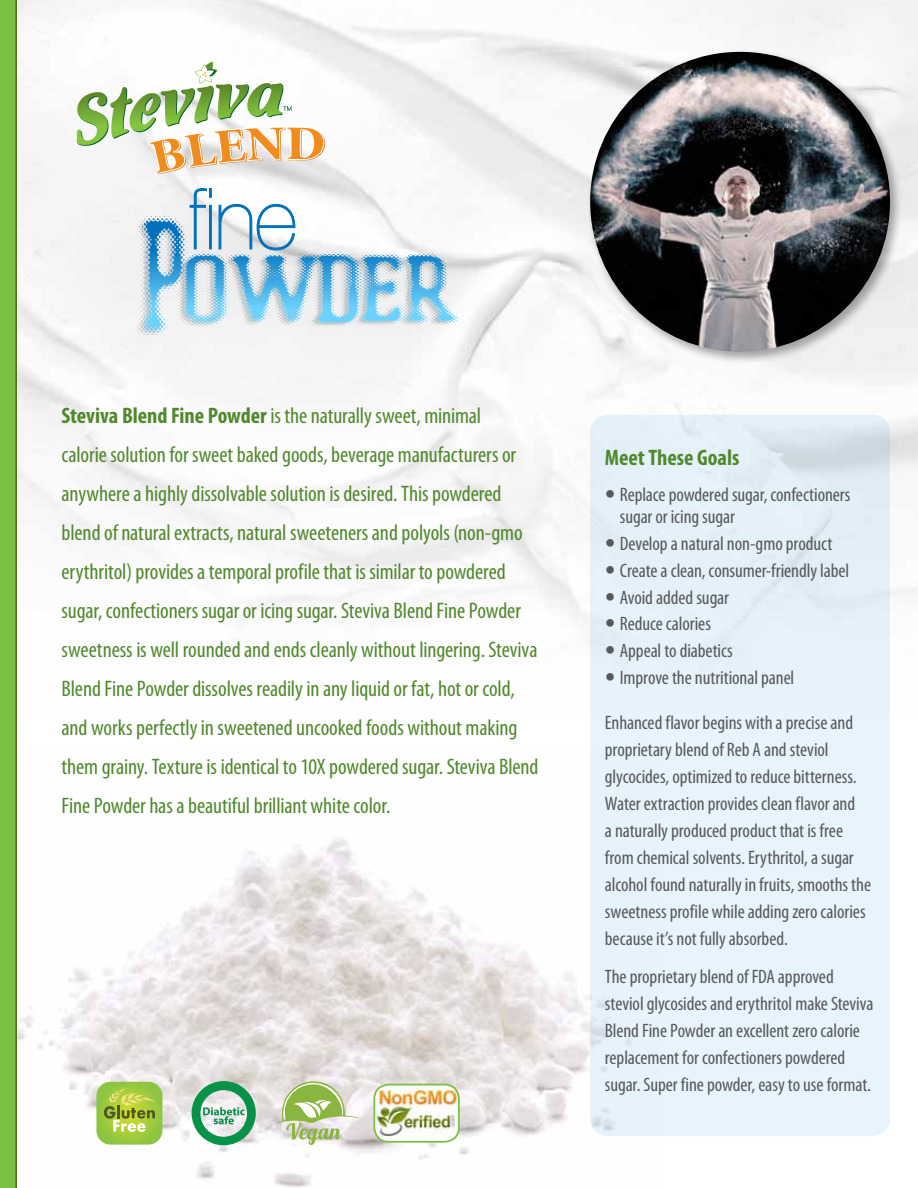
<style>
.page{position:relative;width:918px;height:1188px;background:#fff}
.page>*{position:absolute;margin:0;border:0;box-sizing:border-box;transform-origin:0 0}
.t1{font:condensed 22.5px/39px "Myriad Pro";letter-spacing:-.005em;color:#51882d}
.t2{font:700 condensed 22.5px "Myriad Pro";color:#51882d}
.t3{font:condensed 19.5px/27px "Myriad Pro";letter-spacing:-.005em;color:#58595b}
.s1{font-weight:700}
</style>
<div class="page">
<img style="left:17px;top:838px;width:587px;height:349px">
<svg style="left:0;top:0;width:17px;height:1188px;background:#76b93f"></svg>
<div style="left:590px;top:415px;width:300px;height:721px;background:#e6f3fb;border-radius:18px"></div>
<svg style="left:96px;top:1082px;width:66px;height:63px;background:#a4c74f"></svg>
<svg style="left:192px;top:1081px;width:64px;height:64px"></svg>
<svg style="left:277px;top:1081px;width:83px;height:64px"></svg>
<div style="left:587px;top:48px;width:316px;height:317px;background:#000;opacity:.33"></div>
<img style="left:590px;top:52px;width:300px;height:300px;border-radius:150px">
<svg style="left:135px;top:187px;width:319px;height:150px"></svg>
<svg style="left:78px;top:62px;width:247px;height:114px"></svg>
<img style="left:77px;top:92px;width:31px;height:53px">
<img style="left:110px;top:87px;width:22px;height:51px">
<img style="left:129px;top:93px;width:31px;height:39px">
<img style="left:161px;top:88px;width:33px;height:38px">
<img style="left:194px;top:86px;width:19px;height:37px">
<img style="left:216px;top:84px;width:32px;height:35px">
<img style="left:247px;top:83px;width:36px;height:33px">
<div style="left:374px;top:1085px;width:85px;height:57px;background:#fff;border-radius:14px"></div>
<img style="left:376px;top:1090px;width:81px;height:47px">
<div style="left:373px;top:1084px;width:87px;height:59px;border:2px solid #7ac143;border-radius:14px"></div>
<p class="t1" style="left:62px;top:396px;width:479px"><span class="s1">Steviva Blend Fine Powder</span> is the naturally sweet, minimal<br>calorie solution for sweet baked goods, beverage manufacturers or anywhere a highly dissolvable solution is desired. This powdered blend of natural extracts, natural sweeteners and polyols (non-gmo erythritol) provides a temporal profile that is similar to powdered sugar, confectioners sugar or icing sugar. Steviva Blend Fine Powder sweetness is well rounded and ends cleanly without lingering. Steviva Blend Fine Powder dissolves readily in any liquid or fat, hot or cold, and works perfectly in sweetened uncooked foods without making them grainy. Texture is identical to 10X powdered sugar. Steviva Blend Fine Powder has a beautiful brilliant white color.</p>
<p class="t2" style="left:605px;top:443px;width:136px">Meet These Goals</p>
<p class="t3" style="left:620px;top:483px;width:232px;line-height:22.5px">Replace powdered sugar, confectioners sugar or icing sugar</p>
<p class="t3" style="left:620px;top:530px;width:231px">Develop a natural non-gmo product<br>Create a clean, consumer-friendly label<br>Avoid added sugar<br>Reduce calories<br>Appeal to diabetics<br>Improve the nutritional panel</p>
<p class="t3" style="left:605px;top:709px;width:268px">Enhanced flavor begins with a precise and proprietary blend of Reb A and steviol glycocides, optimized to reduce bitterness.<br>Water extraction provides clean flavor and<br>a naturally produced product that is free from chemical solvents. Erythritol, a sugar alcohol found naturally in fruits, smooths the sweetness profile while adding zero calories because it’s not fully absorbed.</p>
<p class="t3" style="left:605px;top:963px;width:270px">The proprietary blend of FDA approved steviol glycosides and erythritol make Steviva Blend Fine Powder an excellent zero calorie replacement for confectioners powdered sugar. Super fine powder, easy to use format.</p>
</div>
